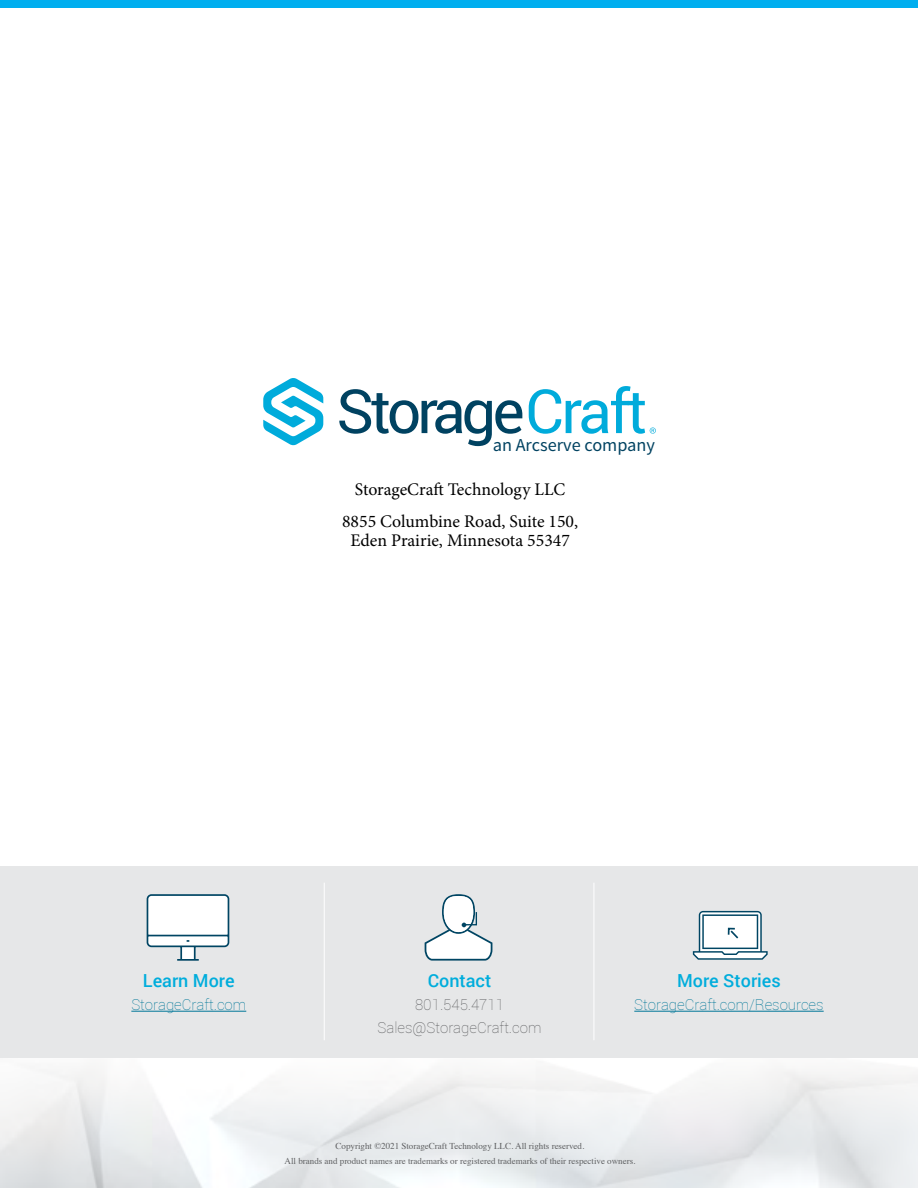
<style>
.page{position:relative;width:918px;height:1188px;background:#fff}
.page>*{position:absolute;margin:0;border:0;box-sizing:border-box;transform-origin:0 0}
.t1{font:18.3px "Source Sans Pro";color:#004261}
.t2{font:500 18px "Roboto";color:#00addc}
.t3{font:17.7px/31.7px "Minion Pro";color:#000;text-align:center}
.t4{font:100 15px "Roboto";color:#007798}
.t5{font:100 15px/22.8px "Roboto";color:#5f6062;text-align:center}
.t6{font:9px/15.5px "Times";color:#5f6062;text-align:center}
</style>
<div class="page">
<svg style="left:833px;top:1117px;width:30px;height:34px"></svg>
<div style="left:0;top:0;width:918px;height:8px;background:#00aeef"></div>
<div style="left:0;top:866px;width:918px;height:192px;background:#e6e7e8"></div>
<hr style="left:131px;top:1011px;width:115px;height:1px;background:#007798">
<hr style="left:634px;top:1011px;width:190px;height:1px;background:#007798">
<svg style="left:146px;top:894px;width:84px;height:67px"></svg>
<hr style="left:324px;top:883px;width:1px;height:157px;background:#fff">
<hr style="left:594px;top:883px;width:1px;height:157px;background:#fff">
<svg style="left:425px;top:894px;width:67px;height:67px"></svg>
<svg style="left:693px;top:911px;width:75px;height:49px;background:#c9d6dc"></svg>
<svg style="left:339px;top:389px;width:183px;height:57px"></svg>
<svg style="left:263px;top:378px;width:60px;height:68px"></svg>
<svg style="left:529px;top:386px;width:127px;height:48px"></svg>
<h1 class="t1" style="left:493px;top:433px;width:164px">an Arcserve company</h1>
<h3 class="t3" style="left:342px;top:474px;width:238px">StorageCraft Technology LLC<br>8855 Columbine Road, Suite 150,</h3>
<h3 class="t3" style="left:350px;top:525px;width:221px">Eden Prairie, Minnesota 55347</h3>
<h2 class="t2" style="left:143px;top:968px;width:93px">Learn More</h2>
<h3 class="t4" style="left:131px;top:994px;width:116px">StorageCraft.com</h3>
<h2 class="t2" style="left:428px;top:968px;width:65px">Contact</h2>
<h3 class="t5" style="left:378px;top:993px;width:165px">801.545.4711<br>Sales@StorageCraft.com</h3>
<h2 class="t2" style="left:677px;top:968px;width:105px">More Stories</h2>
<h3 class="t4" style="left:634px;top:994px;width:191px">StorageCraft.com/Resources</h3>
<p class="t6" style="left:285px;top:1137px;width:352px">Copyright ©2021 StorageCraft Technology LLC. All rights reserved.<br>All brands and product names are trademarks or registered trademarks of their respective owners.</p>
</div>
